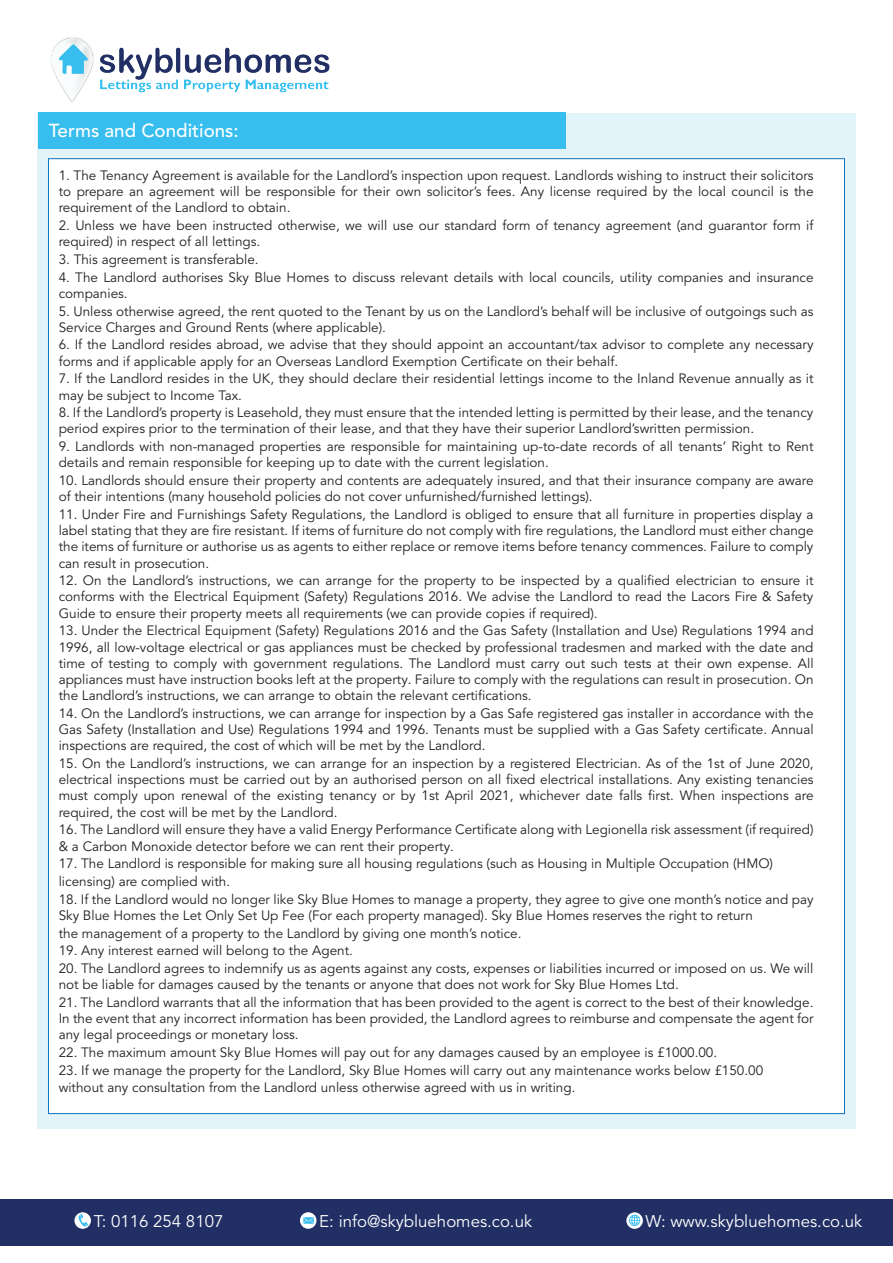
<style>
.page{position:relative;width:893px;height:1263px;background:#fff}
.page>*{position:absolute;margin:0;border:0;box-sizing:border-box;transform-origin:0 0}
.t1{font:500 18.75px "Avenir LT Pro";color:#fff}
.t2{font:16.8px "Avenir";color:#fff}
.t3{font:13.5px/16.2px "Avenir LT Pro";color:#231f20}
</style>
<div class="page">
<div style="left:37px;top:113px;width:819px;height:1016px;background:#e2f4fa"></div>
<div style="left:48px;top:158px;width:797px;height:956px;background:#fff;border:1px solid #1074bc"></div>
<div style="left:38px;top:112px;width:528px;height:37px;background:#37beef"></div>
<img style="left:51px;top:37px;width:279px;height:65px">
<div style="left:0;top:1199px;width:893px;height:47px;background:#212f64"></div>
<svg style="left:74px;top:1212px;width:17px;height:17px"></svg>
<svg style="left:77px;top:1214px;width:11px;height:13px"></svg>
<div style="left:300px;top:1212px;width:16px;height:17px;background:#fff;border-radius:50%"></div>
<svg style="left:303px;top:1217px;width:11px;height:7px"></svg>
<svg style="left:626px;top:1212px;width:17px;height:17px"></svg>
<svg style="left:629px;top:1215px;width:11px;height:11px"></svg>
<h1 class="t1" style="left:49px;top:119px;width:191px">Terms and Conditions:</h1>
<p class="t3" style="left:59px;top:167px;width:756px;text-align:justify">1. The Tenancy Agreement is available for the Landlord’s inspection upon request. Landlords wishing to instruct their solicitors to prepare an agreement will be responsible for their own solicitor’s fees. Any license required by the local council is the requirement of the Landlord to obtain.</p>
<p class="t3" style="left:59px;top:218px;width:756px">2. Unless we have been instructed otherwise, we will use our standard form of tenancy agreement (and guarantor form if required) in respect of all lettings.</p>
<p class="t3" style="left:59px;top:251px;width:201px">3. This agreement is transferable.</p>
<p class="t3" style="left:59px;top:269px;width:756px">4. The Landlord authorises Sky Blue Homes to discuss relevant details with local councils, utility companies and insurance companies.</p>
<p class="t3" style="left:59px;top:303px;width:756px">5. Unless otherwise agreed, the rent quoted to the Tenant by us on the Landlord’s behalf will be inclusive of outgoings such as<br>Service Charges and Ground Rents (where applicable).</p>
<p class="t3" style="left:59px;top:337px;width:756px">6. If the Landlord resides abroad, we advise that they should appoint an accountant/tax advisor to complete any necessary forms and if applicable apply for an Overseas Landlord Exemption Certificate on their behalf.</p>
<p class="t3" style="left:59px;top:371px;width:756px">7. If the Landlord resides in the UK, they should declare their residential lettings income to the Inland Revenue annually as it may be subject to Income Tax.</p>
<p class="t3" style="left:59px;top:405px;width:756px">8. If the Landlord’s property is Leasehold, they must ensure that the intended letting is permitted by their lease, and the tenancy period expires prior to the termination of their lease, and that they have their superior Landlord’swritten permission.</p>
<p class="t3" style="left:59px;top:439px;width:756px">9. Landlords with non-managed properties are responsible for maintaining up-to-date records of all tenants’ Right to Rent details and remain responsible for keeping up to date with the current legislation.</p>
<p class="t3" style="left:59px;top:473px;width:756px">10. Landlords should ensure their property and contents are adequately insured, and that their insurance company are aware of their intentions (many household policies do not cover unfurnished/furnished lettings).</p>
<p class="t3" style="left:59px;top:506px;width:756px;text-align:justify">11. Under Fire and Furnishings Safety Regulations, the Landlord is obliged to ensure that all furniture in properties display a label stating that they are fire resistant. If items of furniture do not comply with fire regulations, the Landlord must either change the items of furniture or authorise us as agents to either replace or remove items before tenancy commences. Failure to comply can result in prosecution.</p>
<p class="t3" style="left:59px;top:573px;width:756px;text-align:justify">12. On the Landlord’s instructions, we can arrange for the property to be inspected by a qualified electrician to ensure it conforms with the Electrical Equipment (Safety) Regulations 2016. We advise the Landlord to read the Lacors Fire &amp; Safety Guide to ensure their property meets all requirements (we can provide copies if required).</p>
<p class="t3" style="left:59px;top:623px;width:756px;text-align:justify">13. Under the Electrical Equipment (Safety) Regulations 2016 and the Gas Safety (Installation and Use) Regulations 1994 and 1996, all low-voltage electrical or gas appliances must be checked by professional tradesmen and marked with the date and time of testing to comply with government regulations. The Landlord must carry out such tests at their own expense. All appliances must have instruction books left at the property. Failure to comply with the regulations can result in prosecution. On the Landlord’s instructions, we can arrange to obtain the relevant certifications.</p>
<p class="t3" style="left:59px;top:705px;width:756px;text-align:justify">14. On the Landlord’s instructions, we can arrange for inspection by a Gas Safe registered gas installer in accordance with the Gas Safety (Installation and Use) Regulations 1994 and 1996. Tenants must be supplied with a Gas Safety certificate. Annual inspections are required, the cost of which will be met by the Landlord.</p>
<p class="t3" style="left:59px;top:755px;width:756px;text-align:justify">15. On the Landlord’s instructions, we can arrange for an inspection by a registered Electrician. As of the 1st of June 2020, electrical inspections must be carried out by an authorised person on all fixed electrical installations. Any existing tenancies must comply upon renewal of the existing tenancy or by 1st April 2021, whichever date falls first. When inspections are required, the cost will be met by the Landlord.</p>
<p class="t3" style="left:59px;top:822px;width:756px">16. The Landlord will ensure they have a valid Energy Performance Certificate along with Legionella risk assessment (if required) &amp; a Carbon Monoxide detector before we can rent their property.</p>
<p class="t3" style="left:59px;top:855px;width:716px;line-height:17.7px">17. The Landlord is responsible for making sure all housing regulations (such as Housing in Multiple Occupation (HMO) licensing) are complied with.</p>
<p class="t3" style="left:59px;top:891px;width:756px">18. If the Landlord would no longer like Sky Blue Homes to manage a property, they agree to give one month’s notice and pay<br>Sky Blue Homes the Let Only Set Up Fee (For each property managed). Sky Blue Homes reserves the right to return</p>
<p class="t3" style="left:59px;top:925px;width:464px">the management of a property to the Landlord by giving one month’s notice.</p>
<p class="t3" style="left:59px;top:943px;width:296px">19. Any interest earned will belong to the Agent.</p>
<p class="t3" style="left:59px;top:960px;width:756px">20. The Landlord agrees to indemnify us as agents against any costs, expenses or liabilities incurred or imposed on us. We will not be liable for damages caused by the tenants or anyone that does not work for Sky Blue Homes Ltd.</p>
<p class="t3" style="left:59px;top:994px;width:756px;text-align:justify">21. The Landlord warrants that all the information that has been provided to the agent is correct to the best of their knowledge.<br>In the event that any incorrect information has been provided, the Landlord agrees to reimburse and compensate the agent for any legal proceedings or monetary loss.</p>
<p class="t3" style="left:59px;top:1044px;width:660px">22. The maximum amount Sky Blue Homes will pay out for any damages caused by an employee is £1000.00.</p>
<p class="t3" style="left:59px;top:1061px;width:706px;line-height:17.7px">23. If we manage the property for the Landlord, Sky Blue Homes will carry out any maintenance works below £150.00 without any consultation from the Landlord unless otherwise agreed with us in writing.</p>
<p class="t2" style="left:94px;top:1212px;width:131px">T: 0116 254 8107</p>
<p class="t2" style="left:319px;top:1212px;width:214px">E: info@skybluehomes.co.uk</p>
<p class="t2" style="left:645px;top:1212px;width:218px">W: www.skybluehomes.co.uk</p>
</div>
